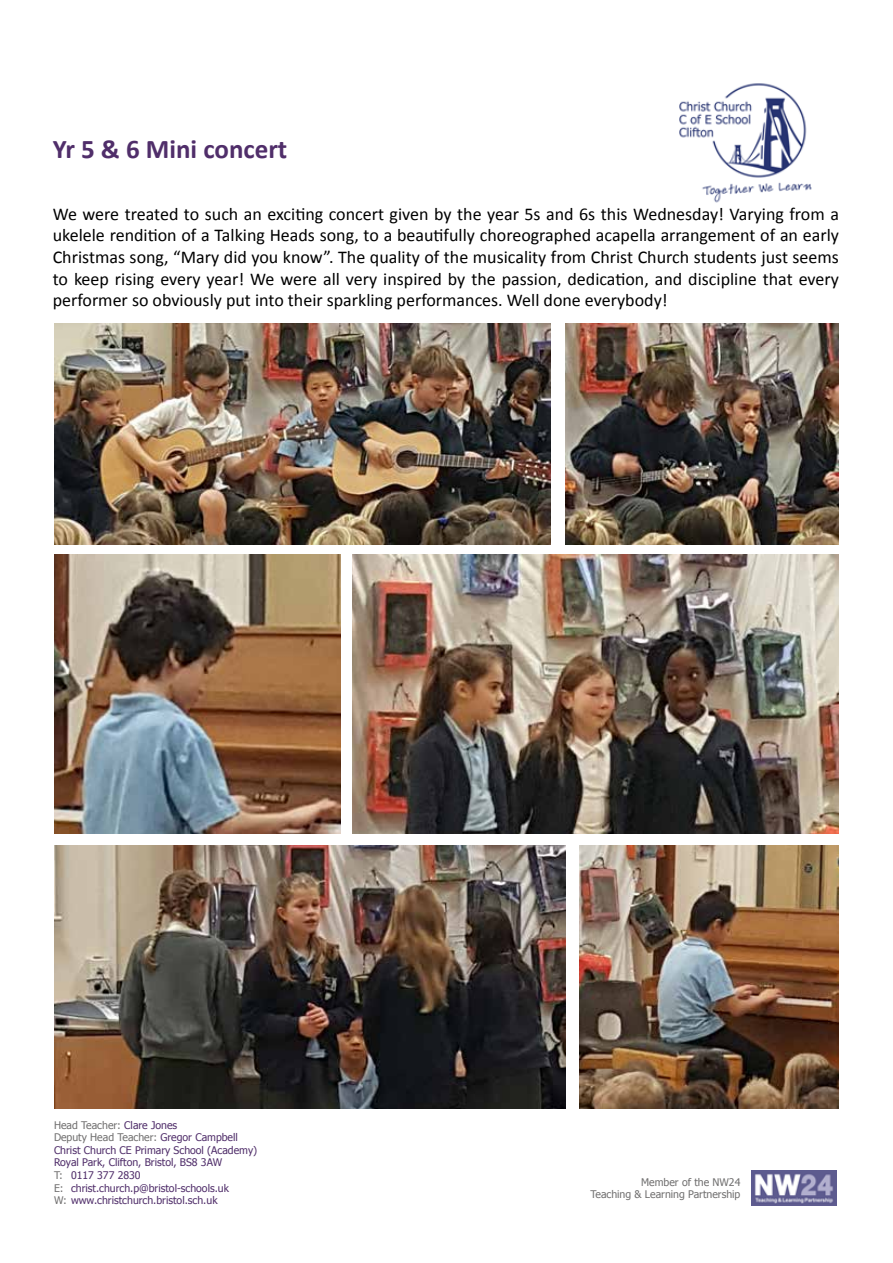
<style>
.page{position:relative;width:893px;height:1263px;background:#fff}
.page>*{position:absolute;margin:0;border:0;box-sizing:border-box;transform-origin:0 0}
.t1{font:700 27px "Calibri";color:#502e6a}
.t2{font:18px/21.6px "Calibri";color:#000;text-align:justify}
.t3{font:10.5px/12.6px "Tahoma";color:#502e6a}
.t4{font:10.5px/12.6px "Tahoma";color:#706f6f;text-align:right}
.s1{color:#706f6f}
</style>
<div class="page">
<img style="left:752px;top:1171px;width:85px;height:35px">
<img style="left:679px;top:83px;width:133px;height:120px">
<img style="left:54px;top:323px;width:497px;height:221px">
<img style="left:54px;top:555px;width:286px;height:278px">
<img style="left:352px;top:555px;width:487px;height:278px">
<img style="left:565px;top:323px;width:274px;height:221px">
<img style="left:580px;top:845px;width:259px;height:264px">
<img style="left:54px;top:845px;width:511px;height:264px">
<h1 class="t1" style="left:53px;top:131px;width:236px">Yr 5 &amp; 6 Mini concert</h1>
<p class="t2" style="left:53px;top:203px;width:788px">We were treated to such an exciting concert given by the year 5s and 6s this Wednesday! Varying from a ukelele rendition of a Talking Heads song, to a beautifully choreographed acapella arrangement of an early Christmas song, “Mary did you know”. The quality of the musicality from Christ Church students just seems to keep rising every year! We were all very inspired by the passion, dedication, and discipline that every performer so obviously put into their sparkling performances. Well done everybody!</p>
<p class="t3" style="left:54px;top:1118px;width:205px"><span class="s1">Head Teacher:</span> Clare Jones<br><span class="s1">Deputy Head Teacher:</span> Gregor Campbell Christ Church CE Primary School (Academy)<br>Royal Park, Clifton, Bristol, BS8 3AW<br><span class="s1">T:</span> 0117 377 2830<br><span class="s1">E:</span> christ.church.p@bristol-schools.uk<br><span class="s1">W:</span> www.christchurch.bristol.sch.uk</p>
<p class="t4" style="left:590px;top:1175px;width:152px">Member of the NW24<br>Teaching &amp; Learning Partnership</p>
</div>
